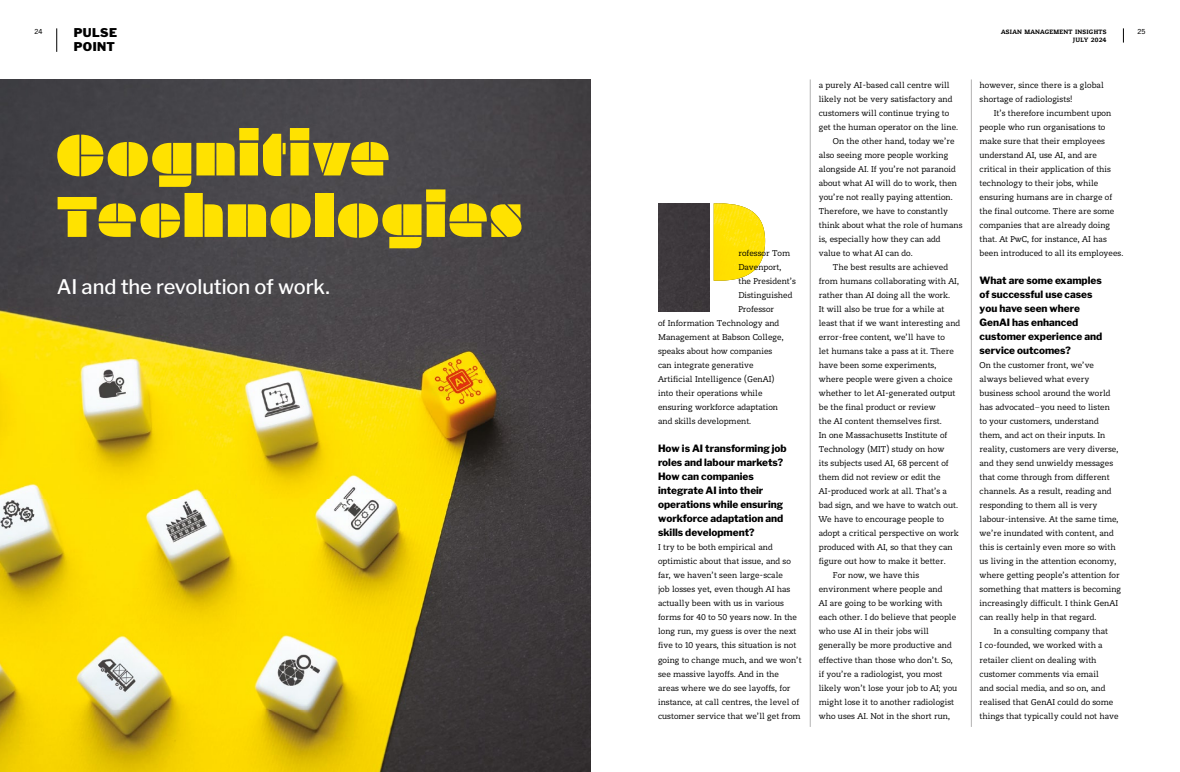
<style>
.page{position:relative;width:1180px;height:772px;background:#fff}
.page>*{position:absolute;margin:0;border:0;box-sizing:border-box;transform-origin:0 0}
.t1{font:57px/61.4px "Milka";letter-spacing:.05em;color:#ffe200}
.t2{font:500 20px "Libre Franklin";letter-spacing:-.01em;color:#fff}
.t3{font:900 12px/13.5px "Libre Franklin";letter-spacing:.035em;color:#000}
.t4{font:10px/14px "Sabel";color:#000}
.t5{font:800 10px/14px "Libre Franklin";color:#000}
.t6{font:800 7px "Sabel";letter-spacing:.03em;color:#000}
.t7{font:7px "Trade Gothic Next LT Pro";color:#000}
</style>
<div class="page">
<img style="left:0;top:79px;width:590px;height:692px">
<div style="left:658px;top:203px;width:51px;height:108px;background:#3d383c"></div>
<img style="left:713px;top:203px;width:52px;height:77px">
<hr style="left:590px;top:79px;width:1px;height:692px;background:#fbb800">
<hr style="left:810px;top:79px;width:1px;height:647px;background:#b3b2b2">
<hr style="left:971px;top:79px;width:1px;height:647px;background:#b3b2b2">
<svg style="left:57px;top:28px;width:1px;height:24px"></svg>
<svg style="left:1122px;top:28px;width:1px;height:15px"></svg>
<p class="t3" style="left:74px;top:26px;width:45px">PULSE<br>POINT</p>
<p class="t7" style="left:35px;top:26px;width:10px">24</p>
<p class="t6" style="left:1001px;top:27px;width:107px">ASIAN MANAGEMENT INSIGHTS</p>
<p class="t7" style="left:1137px;top:26px;width:10px">25</p>
<p class="t6" style="left:1072px;top:36px;width:35px">JULY 2024</p>
<h1 class="t1" style="left:57px;top:119px;width:466px">Cognitive<br>Technologies</h1>
<h2 class="t2" style="left:57px;top:274px;width:275px">AI and the revolution of work.</h2>
<p class="t4" style="left:738px;top:246px;width:53px">rofessor Tom</p>
<p class="t4" style="left:738px;top:260px;width:45px">Davenport,</p>
<p class="t4" style="left:738px;top:274px;width:59px">the President’s</p>
<p class="t4" style="left:738px;top:288px;width:55px">Distinguished</p>
<p class="t4" style="left:738px;top:302px;width:37px">Professor</p>
<p class="t4" style="left:658px;top:316px;width:123px">of Information Technology and</p>
<p class="t4" style="left:658px;top:330px;width:127px">Management at Babson College,</p>
<p class="t4" style="left:658px;top:344px;width:116px">speaks about how companies</p>
<p class="t4" style="left:658px;top:358px;width:97px">can integrate generative</p>
<p class="t4" style="left:658px;top:372px;width:118px">Artificial Intelligence (GenAI)</p>
<p class="t4" style="left:658px;top:386px;width:106px">into their operations while</p>
<p class="t4" style="left:658px;top:400px;width:121px">ensuring workforce adaptation</p>
<p class="t4" style="left:658px;top:414px;width:95px">and skills development.</p>
<p class="t5" style="left:658px;top:441px;width:130px">How is AI transforming job roles and labour markets?<br>How can companies integrate AI into their operations while ensuring workforce adaptation and skills development?</p>
<p class="t4" style="left:658px;top:540px;width:145px">I try to be both empirical and optimistic about that issue, and so far, we haven’t seen large-scale<br>job losses yet, even though AI has actually been with us in various forms for 40 to 50 years now. In the long run, my guess is over the next five to 10 years, this situation is not going to change much, and we won’t see massive layoffs. And in the areas where we do see layoffs, for instance, at call centres, the level of customer service that we’ll get from</p>
<p class="t4" style="left:818px;top:78px;width:132px">a purely AI-based call centre will</p>
<p class="t4" style="left:818px;top:92px;width:135px">likely not be very satisfactory and</p>
<p class="t4" style="left:818px;top:106px;width:132px">customers will continue trying to</p>
<p class="t4" style="left:818px;top:120px;width:141px">get the human operator on the line.</p>
<p class="t4" style="left:832px;top:134px;width:123px">On the other hand, today we’re</p>
<p class="t4" style="left:818px;top:148px;width:131px">also seeing more people working</p>
<p class="t4" style="left:818px;top:162px;width:138px">alongside AI. If you’re not paranoid</p>
<p class="t4" style="left:818px;top:176px;width:140px">about what AI will do to work, then</p>
<p class="t4" style="left:818px;top:190px;width:135px">you’re not really paying attention.</p>
<p class="t4" style="left:818px;top:204px;width:131px">Therefore, we have to constantly</p>
<p class="t4" style="left:818px;top:218px;width:145px">think about what the role of humans</p>
<p class="t4" style="left:818px;top:232px;width:123px">is, especially how they can add</p>
<p class="t4" style="left:818px;top:246px;width:95px">value to what AI can do.</p>
<p class="t4" style="left:832px;top:260px;width:116px">The best results are achieved</p>
<p class="t4" style="left:818px;top:274px;width:142px">from humans collaborating with AI,</p>
<p class="t4" style="left:818px;top:288px;width:133px">rather than AI doing all the work.</p>
<p class="t4" style="left:818px;top:302px;width:127px">It will also be true for a while at</p>
<p class="t4" style="left:818px;top:316px;width:143px">least that if we want interesting and</p>
<p class="t4" style="left:818px;top:330px;width:127px">error-free content, we’ll have to</p>
<p class="t4" style="left:818px;top:344px;width:136px">let humans take a pass at it. There</p>
<p class="t4" style="left:818px;top:358px;width:119px">have been some experiments,</p>
<p class="t4" style="left:818px;top:372px;width:135px">where people were given a choice</p>
<p class="t4" style="left:818px;top:386px;width:138px">whether to let AI-generated output</p>
<p class="t4" style="left:818px;top:400px;width:118px">be the final product or review</p>
<p class="t4" style="left:818px;top:414px;width:124px">the AI content themselves first.</p>
<p class="t4" style="left:818px;top:428px;width:130px">In one Massachusetts Institute of</p>
<p class="t4" style="left:818px;top:442px;width:127px">Technology (MIT) study on how</p>
<p class="t4" style="left:818px;top:456px;width:131px">its subjects used AI, 68 percent of</p>
<p class="t4" style="left:818px;top:470px;width:123px">them did not review or edit the</p>
<p class="t4" style="left:818px;top:484px;width:130px">AI-produced work at all. That’s a</p>
<p class="t4" style="left:818px;top:498px;width:141px">bad sign, and we have to watch out.</p>
<p class="t4" style="left:818px;top:512px;width:127px">We have to encourage people to</p>
<p class="t4" style="left:818px;top:526px;width:141px">adopt a critical perspective on work</p>
<p class="t4" style="left:818px;top:540px;width:135px">produced with AI, so that they can</p>
<p class="t4" style="left:818px;top:554px;width:128px">figure out how to make it better.</p>
<p class="t4" style="left:832px;top:568px;width:88px">For now, we have this</p>
<p class="t4" style="left:818px;top:582px;width:125px">environment where people and</p>
<p class="t4" style="left:818px;top:596px;width:125px">AI are going to be working with</p>
<p class="t4" style="left:818px;top:610px;width:139px">each other. I do believe that people</p>
<p class="t4" style="left:818px;top:624px;width:112px">who use AI in their jobs will</p>
<p class="t4" style="left:818px;top:638px;width:134px">generally be more productive and</p>
<p class="t4" style="left:818px;top:652px;width:136px">effective than those who don’t. So,</p>
<p class="t4" style="left:818px;top:666px;width:125px">if you’re a radiologist, you most</p>
<p class="t4" style="left:818px;top:680px;width:140px">likely won’t lose your job to AI; you</p>
<p class="t4" style="left:818px;top:694px;width:137px">might lose it to another radiologist</p>
<p class="t4" style="left:818px;top:708px;width:133px">who uses AI. Not in the short run,</p>
<p class="t4" style="left:979px;top:78px;width:126px">however, since there is a global shortage of radiologists!</p>
<p class="t4" style="left:979px;top:106px;width:145px;text-indent:14px">It’s therefore incumbent upon people who run organisations to make sure that their employees understand AI, use AI, and are critical in their application of this technology to their jobs, while ensuring humans are in charge of the final outcome. There are some companies that are already doing that. At PwC, for instance, AI has been introduced to all its employees.</p>
<p class="t5" style="left:979px;top:273px;width:124px">What are some examples of successful use cases you have seen where<br>GenAI has enhanced customer experience and service outcomes?</p>
<p class="t4" style="left:979px;top:358px;width:143px">On the customer front, we’ve always believed what every business school around the world has advocated–you need to listen<br>to your customers, understand them, and act on their inputs. In reality, customers are very diverse, and they send unwieldy messages that come through from different channels. As a result, reading and responding to them all is very labour-intensive. At the same time, we’re inundated with content, and this is certainly even more so with us living in the attention economy, where getting people’s attention for something that matters is becoming increasingly difficult. I think GenAI can really help in that regard.</p>
<p class="t4" style="left:979px;top:624px;width:140px;text-indent:14px">In a consulting company that<br>I co-founded, we worked with a retailer client on dealing with customer comments via email<br>and social media, and so on, and realised that GenAI could do some things that typically could not have</p>
</div>
